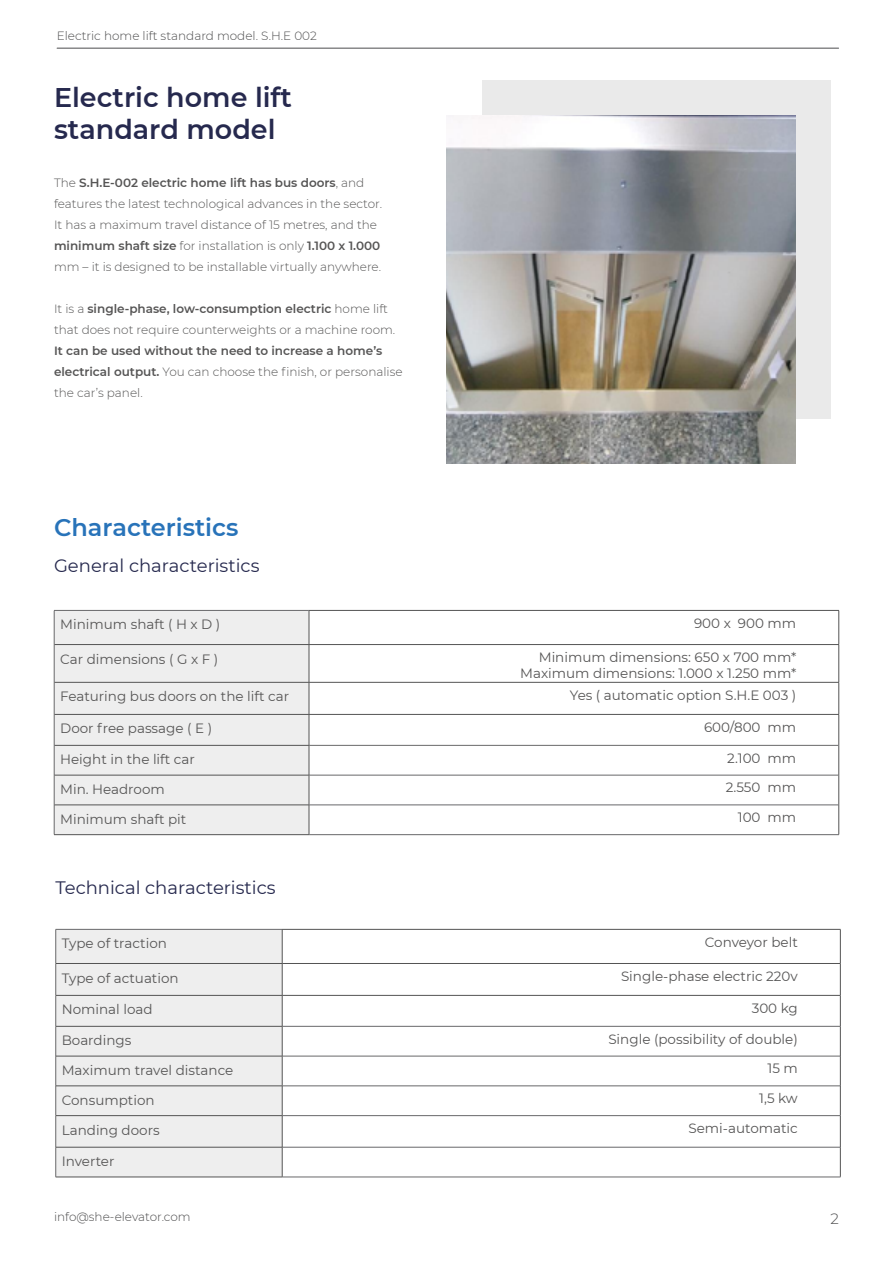
<style>
.page{position:relative;width:893px;height:1263px;background:#fff}
.page>*{position:absolute;margin:0;border:0;box-sizing:border-box;transform-origin:0 0}
.t1{font:600 27px "Montserrat";color:#26294e}
.t2{font:600 24px "Montserrat";color:#2873b9}
.t3{font:18px "Montserrat";color:#26294e}
.t4{font:300 15px "Montserrat";color:#4d4d4e}
.t5{font:13.5px "Montserrat";color:#565555}
.t6{font:300 12px/21px "Montserrat";color:#565555}
.t7{font:300 12px "Montserrat";color:#4d4d4e}
.s1{font-weight:600}
</style>
<div class="page">
<hr style="left:57px;top:48px;width:782px;height:1px;background:#4d4d4e">
<div style="left:482px;top:81px;width:349px;height:338px;background:#eaeaea"></div>
<img style="left:446px;top:115px;width:349px;height:348px">
<div style="left:55px;top:611px;width:254px;height:223px;background:#eee"></div>
<hr style="left:838px;top:611px;width:1px;height:33px;background:#545454">
<hr style="left:838px;top:645px;width:1px;height:37px;background:#545454">
<hr style="left:838px;top:682px;width:1px;height:32px;background:#545454">
<hr style="left:838px;top:715px;width:1px;height:30px;background:#545454">
<hr style="left:838px;top:745px;width:1px;height:30px;background:#545454">
<hr style="left:838px;top:775px;width:1px;height:30px;background:#545454">
<svg style="left:838px;top:806px;width:1px;height:28px"></svg>
<hr style="left:309px;top:610px;width:530px;height:1px;background:#545454">
<hr style="left:309px;top:682px;width:530px;height:1px;background:#545454">
<hr style="left:309px;top:714px;width:530px;height:1px;background:#545454">
<hr style="left:309px;top:644px;width:530px;height:1px;background:#545454">
<hr style="left:309px;top:745px;width:530px;height:1px;background:#68686a">
<hr style="left:309px;top:775px;width:530px;height:1px;background:#68686a">
<hr style="left:309px;top:805px;width:530px;height:1px;background:#68686a">
<hr style="left:309px;top:834px;width:530px;height:1px;background:#68686a">
<hr style="left:54px;top:611px;width:1px;height:33px;background:#68686a">
<hr style="left:54px;top:644px;width:1px;height:38px;background:#68686a">
<hr style="left:54px;top:682px;width:1px;height:32px;background:#68686a">
<hr style="left:54px;top:714px;width:1px;height:31px;background:#68686a">
<hr style="left:54px;top:745px;width:1px;height:30px;background:#68686a">
<hr style="left:54px;top:775px;width:1px;height:30px;background:#68686a">
<svg style="left:54px;top:806px;width:1px;height:28px"></svg>
<hr style="left:54px;top:610px;width:255px;height:1px;background:#68686a">
<hr style="left:309px;top:611px;width:1px;height:33px;background:#545454">
<hr style="left:309px;top:645px;width:1px;height:37px;background:#545454">
<hr style="left:309px;top:682px;width:1px;height:32px;background:#545454">
<hr style="left:309px;top:715px;width:1px;height:30px;background:#545454">
<hr style="left:309px;top:745px;width:1px;height:30px;background:#545454">
<hr style="left:309px;top:775px;width:1px;height:30px;background:#545454">
<svg style="left:309px;top:805px;width:1px;height:29px"></svg>
<hr style="left:54px;top:644px;width:255px;height:1px;background:#545454">
<hr style="left:54px;top:682px;width:255px;height:1px;background:#545454">
<hr style="left:54px;top:714px;width:255px;height:1px;background:#545454">
<hr style="left:54px;top:745px;width:255px;height:1px;background:#545454">
<hr style="left:54px;top:775px;width:255px;height:1px;background:#545454">
<hr style="left:54px;top:805px;width:255px;height:1px;background:#545454">
<hr style="left:54px;top:834px;width:255px;height:1px;background:#545454">
<div style="left:56px;top:930px;width:226px;height:247px;background:#eee"></div>
<hr style="left:840px;top:929px;width:1px;height:34px;background:#545454">
<hr style="left:840px;top:964px;width:1px;height:31px;background:#545454">
<hr style="left:840px;top:995px;width:1px;height:31px;background:#545454">
<hr style="left:840px;top:1026px;width:1px;height:30px;background:#545454">
<hr style="left:840px;top:1056px;width:1px;height:30px;background:#545454">
<svg style="left:840px;top:1086px;width:1px;height:29px"></svg>
<hr style="left:840px;top:1115px;width:1px;height:32px;background:#545454">
<hr style="left:840px;top:1147px;width:1px;height:30px;background:#545454">
<hr style="left:282px;top:929px;width:558px;height:1px;background:#545454">
<hr style="left:282px;top:995px;width:558px;height:1px;background:#545454">
<hr style="left:282px;top:963px;width:558px;height:1px;background:#545454">
<hr style="left:282px;top:1026px;width:558px;height:1px;background:#68686a">
<hr style="left:282px;top:1056px;width:558px;height:1px;background:#68686a">
<hr style="left:282px;top:1085px;width:558px;height:1px;background:#68686a">
<hr style="left:282px;top:1115px;width:558px;height:1px;background:#68686a">
<hr style="left:282px;top:1147px;width:558px;height:1px;background:#68686a">
<hr style="left:282px;top:1177px;width:558px;height:1px;background:#68686a">
<hr style="left:55px;top:929px;width:1px;height:34px;background:#68686a">
<hr style="left:55px;top:963px;width:1px;height:32px;background:#68686a">
<hr style="left:55px;top:995px;width:1px;height:31px;background:#68686a">
<hr style="left:55px;top:1026px;width:1px;height:30px;background:#68686a">
<hr style="left:55px;top:1056px;width:1px;height:30px;background:#68686a">
<svg style="left:55px;top:1086px;width:1px;height:29px"></svg>
<hr style="left:55px;top:1115px;width:1px;height:32px;background:#68686a">
<hr style="left:55px;top:1147px;width:1px;height:30px;background:#68686a">
<hr style="left:56px;top:929px;width:226px;height:1px;background:#68686a">
<hr style="left:282px;top:929px;width:1px;height:34px;background:#545454">
<hr style="left:282px;top:964px;width:1px;height:31px;background:#545454">
<hr style="left:282px;top:995px;width:1px;height:31px;background:#545454">
<hr style="left:282px;top:1026px;width:1px;height:30px;background:#545454">
<hr style="left:282px;top:1056px;width:1px;height:30px;background:#545454">
<svg style="left:282px;top:1086px;width:1px;height:29px"></svg>
<hr style="left:282px;top:1116px;width:1px;height:31px;background:#545454">
<hr style="left:282px;top:1147px;width:1px;height:30px;background:#545454">
<hr style="left:56px;top:963px;width:226px;height:1px;background:#545454">
<hr style="left:56px;top:995px;width:226px;height:1px;background:#545454">
<hr style="left:56px;top:1026px;width:226px;height:1px;background:#545454">
<hr style="left:56px;top:1056px;width:226px;height:1px;background:#545454">
<hr style="left:56px;top:1085px;width:226px;height:1px;background:#545454">
<hr style="left:56px;top:1115px;width:226px;height:1px;background:#545454">
<hr style="left:56px;top:1147px;width:226px;height:1px;background:#545454">
<hr style="left:56px;top:1177px;width:226px;height:1px;background:#545454">
<p class="t7" style="left:57px;top:27px;width:262px">Electric home lift standard model. S.H.E 002</p>
<p class="t1" style="left:54px;top:78px;width:240px">Electric home lift</p>
<p class="t1" style="left:54px;top:111px;width:223px">standard model</p>
<p class="t6" style="left:54px;top:172px;width:330px">The <span class="s1">S.H.E-002 electric home lift has bus doors</span>, and features the latest technological advances in the sector.<br>It has a maximum travel distance of 15 metres, and the <span class="s1">minimum shaft size</span> for installation is only <span class="s1">1.100 x 1.000 </span>mm – it is designed to be installable virtually anywhere.</p>
<p class="t6" style="left:54px;top:298px;width:350px">It is a <span class="s1">single-phase, low-consumption electric</span> home lift that does not require counterweights or a machine room.<br><span class="s1">It can be used without the need to increase a home’s electrical output.</span> You can choose the finish, or personalise the car’s panel.</p>
<p class="t2" style="left:54px;top:511px;width:186px">Characteristics</p>
<p class="t3" style="left:54px;top:553px;width:207px">General characteristics</p>
<p class="t5" style="left:60px;top:615px;width:162px">Minimum shaft ( H x D )</p>
<p class="t5" style="left:694px;top:614px;width:104px">900 x 900 mm</p>
<p class="t5" style="left:60px;top:649px;width:160px">Car dimensions ( G x F )</p>
<p class="t5" style="left:539px;top:648px;width:259px">Minimum dimensions: 650 x 700 mm*</p>
<p class="t5" style="left:520px;top:664px;width:278px">Maximum dimensions: 1.000 x 1.250 mm*</p>
<p class="t5" style="left:60px;top:687px;width:230px">Featuring bus doors on the lift car</p>
<p class="t5" style="left:570px;top:685px;width:228px">Yes ( automatic option S.H.E 003 )</p>
<p class="t5" style="left:60px;top:719px;width:153px">Door free passage ( E )</p>
<p class="t5" style="left:704px;top:718px;width:94px">600/800 mm</p>
<p class="t5" style="left:60px;top:750px;width:136px">Height in the lift car</p>
<p class="t5" style="left:727px;top:749px;width:70px">2.100 mm</p>
<p class="t5" style="left:60px;top:780px;width:106px">Min. Headroom</p>
<p class="t5" style="left:726px;top:778px;width:72px">2.550 mm</p>
<p class="t5" style="left:60px;top:810px;width:128px">Minimum shaft pit</p>
<p class="t5" style="left:738px;top:808px;width:60px">100 mm</p>
<p class="t3" style="left:56px;top:875px;width:222px">Technical characteristics</p>
<p class="t5" style="left:62px;top:934px;width:107px">Type of traction</p>
<p class="t5" style="left:705px;top:932px;width:94px">Conveyor belt</p>
<p class="t5" style="left:62px;top:968px;width:118px">Type of actuation</p>
<p class="t5" style="left:621px;top:967px;width:178px">Single-phase electric 220v</p>
<p class="t5" style="left:62px;top:1000px;width:92px">Nominal load</p>
<p class="t5" style="left:752px;top:998px;width:48px">300 kg</p>
<p class="t5" style="left:62px;top:1031px;width:71px">Boardings</p>
<p class="t5" style="left:608px;top:1029px;width:191px">Single (possibility of double)</p>
<p class="t5" style="left:62px;top:1061px;width:173px">Maximum travel distance</p>
<p class="t5" style="left:767px;top:1059px;width:32px">15 m</p>
<p class="t5" style="left:62px;top:1091px;width:94px">Consumption</p>
<p class="t5" style="left:759px;top:1089px;width:40px">1,5 kw</p>
<p class="t5" style="left:62px;top:1120px;width:99px">Landing doors</p>
<p class="t5" style="left:688px;top:1119px;width:111px">Semi-automatic</p>
<p class="t5" style="left:62px;top:1152px;width:54px">Inverter</p>
<p class="t7" style="left:54px;top:1208px;width:138px">info@she-elevator.com</p>
<p class="t4" style="left:830px;top:1208px;width:10px">2</p>
</div>
